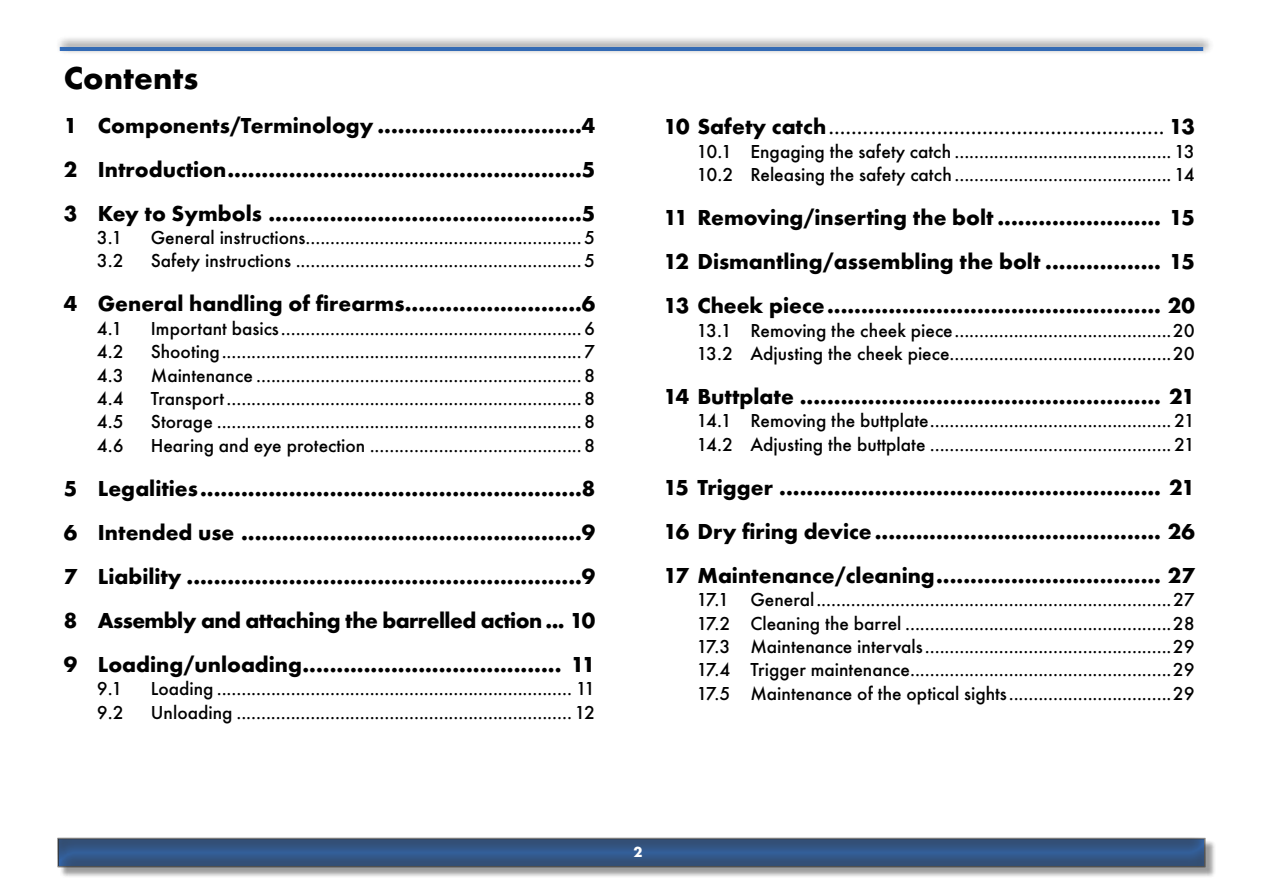
<style>
.page{position:relative;width:1263px;height:893px;background:#fff}
.page>*{position:absolute;margin:0;border:0;box-sizing:border-box;transform-origin:0 0}
.t1{font:700 33px "Futura T";color:#000}
.t2{font:700 22.5px/44px "Futura T";color:#000;text-align:justify}
.t3{font:500 22.5px "Futura T";color:#000}
.t4{font:500 19.5px/23.4px "Futura T";color:#000}
.t5{font:700 15px "Futura T";color:#fff}
.s1{font-weight:700}
</style>
<div class="page">
<div style="left:59px;top:839px;width:1157px;height:39px;background:#000;opacity:.49"></div>
<div style="left:57px;top:836px;width:1149px;height:32px;background:#fff;opacity:.45"></div>
<div style="left:54px;top:36px;width:1160px;height:20px;background:#000;opacity:.74"></div>
<div style="left:59px;top:45px;width:1146px;height:6px;background:#fff;opacity:.44"></div>
<h1 class="t1" style="left:64px;top:58px;width:136px">Contents</h1>
<p class="t2" style="left:64px;top:103px;width:533px">1 Components/Terminology ..............................4<br>2 Introduction....................................................5<br>3 Key to Symbols ..............................................5</p>
<p class="t4" style="left:97px;top:226px;width:27px">3.1</p>
<p class="t4" style="left:151px;top:226px;width:446px">General instructions........................................................5</p>
<p class="t4" style="left:97px;top:249px;width:29px">3.2</p>
<p class="t4" style="left:151px;top:249px;width:446px">Safety instructions ..........................................................5</p>
<p class="t2" style="left:64px;top:282px;width:533px">4 General handling of firearms..........................6</p>
<p class="t4" style="left:97px;top:316px;width:27px">4.1</p>
<p class="t4" style="left:151px;top:316px;width:446px">Important basics.............................................................6</p>
<p class="t4" style="left:97px;top:340px;width:29px">4.2</p>
<p class="t4" style="left:151px;top:340px;width:446px">Shooting.........................................................................7</p>
<p class="t4" style="left:97px;top:363px;width:29px">4.3</p>
<p class="t4" style="left:151px;top:363px;width:446px">Maintenance ..................................................................8</p>
<p class="t4" style="left:97px;top:387px;width:29px">4.4</p>
<p class="t4" style="left:151px;top:387px;width:446px">Transport........................................................................8</p>
<p class="t4" style="left:97px;top:410px;width:29px">4.5</p>
<p class="t4" style="left:151px;top:410px;width:446px">Storage ..........................................................................8</p>
<p class="t4" style="left:97px;top:433px;width:29px">4.6</p>
<p class="t4" style="left:151px;top:433px;width:446px">Hearing and eye protection ...........................................8</p>
<p class="t2" style="left:64px;top:466px;width:533px">5 Legalities........................................................8<br>6 Intended use ..................................................9<br>7 Liability ..........................................................9<br>8 Assembly and attaching the barrelled action ... 10<br>9 Loading/unloading...................................... 11</p>
<p class="t4" style="left:97px;top:677px;width:27px">9.1</p>
<p class="t4" style="left:151px;top:677px;width:446px">Loading ........................................................................ 11</p>
<p class="t4" style="left:97px;top:700px;width:29px">9.2</p>
<p class="t4" style="left:151px;top:700px;width:446px">Unloading ....................................................................12</p>
<p class="t3" style="left:663px;top:114px;width:533px"><span class="s1">10 Safety catch</span>........................................................... <span class="s1">13</span></p>
<p class="t4" style="left:696px;top:139px;width:500px">10.1 Engaging the safety catch ............................................13<br>10.2 Releasing the safety catch ............................................14</p>
<p class="t2" style="left:663px;top:196px;width:533px">11 Removing/inserting the bolt ........................ 15<br>12 Dismantling/assembling the bolt ................. 15<br>13 Cheek piece................................................. 20</p>
<p class="t4" style="left:696px;top:318px;width:500px">13.1 Removing the cheek piece............................................20<br>13.2 Adjusting the cheek piece.............................................20</p>
<p class="t2" style="left:663px;top:374px;width:533px">14 Buttplate ..................................................... 21</p>
<p class="t4" style="left:696px;top:409px;width:500px">14.1 Removing the buttplate.................................................21<br>14.2 Adjusting the buttplate .................................................21</p>
<p class="t2" style="left:663px;top:465px;width:533px">15 Trigger ........................................................ 21<br>16 Dry firing device.......................................... 26<br>17 Maintenance/cleaning................................. 27</p>
<p class="t4" style="left:696px;top:588px;width:500px;text-align:justify">17.1 General........................................................................27<br>17.2 Cleaning the barrel ......................................................28<br>17.3 Maintenance intervals..................................................29<br>17.4 Trigger maintenance.....................................................29<br>17.5 Maintenance of the optical sights.................................29</p>
<p class="t5" style="left:633px;top:844px;width:10px">2</p>
</div>
